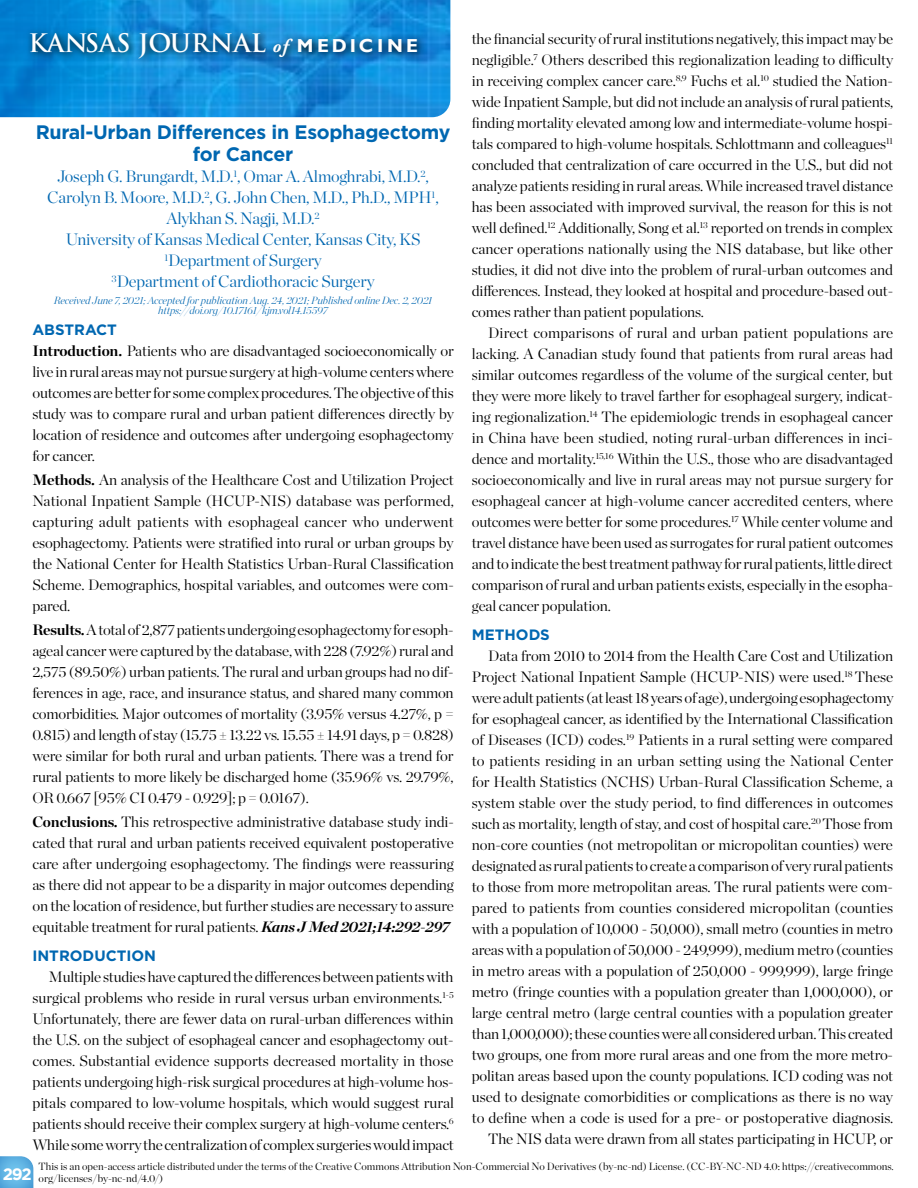
<style>
.page{position:relative;width:918px;height:1188px;background:#fff}
.page>*{position:absolute;margin:0;border:0;box-sizing:border-box;transform-origin:0 0}
.t1{font:700 24.9px "Trajan Pro";color:#fff}
.t2{font:700 19.5px/22.5px "Gotham";letter-spacing:-.015em;color:#0067b1;text-align:center}
.t3{font:300 16.5px/21px "Chronicle Display";letter-spacing:-.01em;color:#0067b1;text-align:center}
.t4{font:700 16.5px "Gotham";color:#fff}
.t5{font:300 15px/21px "Chronicle Display";letter-spacing:-.01em;color:#000;text-align:justify}
.t6{font:700 15px "Gotham";color:#0067b1}
.t7{font:300 10.5px/12px "Chronicle Display";color:#000}
.t8{font:italic 200 10.5px/10.5px "Chronicle Display";letter-spacing:-.01em;color:#0067b1;text-align:center}
.s1{font-family:"Adobe Garamond Pro";font-style:italic;font-size:18.75px}
.s2{font-family:"Gill Sans";font-size:18.75px}
.s3{font-weight:700}
.s4{font-weight:700;font-style:italic}
</style>
<div class="page">
<img style="left:0;top:0;width:450px;height:117px">
<svg style="left:0;top:1156px;width:34px;height:32px"></svg>
<svg style="left:26px;top:27px;width:402px;height:41px;background:#107abd"></svg>
<h1 class="t1" style="left:28px;top:28px;width:391px">KANSAS JOURNAL <span class="s1">of</span> <span class="s2">M EDIC I N E</span></h1>
<p class="t5" style="left:472px;top:28px;width:423px">the financial security of rural institutions negatively, this impact may be negligible.<sup>7</sup> Others described this regionalization leading to difficulty in receiving complex cancer care.<sup>8,9</sup> Fuchs et al.<sup>10</sup> studied the Nation&shy;wide Inpatient Sample, but did not include an analysis of rural patients, finding mortality elevated among low and intermediate-volume hospi&shy;tals compared to high-volume hospitals. Schlottmann and colleagues<sup>11 </sup>concluded that centralization of care occurred in the U.S., but did not analyze patients residing in rural areas. While increased travel distance has been associated with improved survival, the reason for this is not well defined.<sup>12</sup> Additionally, Song et al.<sup>13</sup> reported on trends in complex cancer operations nationally using the NIS database, but like other studies, it did not dive into the problem of rural-urban outcomes and differences. Instead, they looked at hospital and procedure-based out&shy;comes rather than patient populations.</p>
<p class="t5" style="left:472px;top:322px;width:423px;text-indent:16px">Direct comparisons of rural and urban patient populations are lacking. A Canadian study found that patients from rural areas had similar outcomes regardless of the volume of the surgical center, but they were more likely to travel farther for esophageal surgery, indicat&shy;ing regionalization.<sup>14</sup> The epidemiologic trends in esophageal cancer in China have been studied, noting rural-urban differences in inci&shy;dence and mortality.<sup>15,16</sup> Within the U.S., those who are disadvantaged socioeconomically and live in rural areas may not pursue surgery for esophageal cancer at high-volume cancer accredited centers, where outcomes were better for some procedures.<sup>17</sup> While center volume and travel distance have been used as surrogates for rural patient outcomes and to indicate the best treatment pathway for rural patients, little direct comparison of rural and urban patients exists, especially in the esopha&shy;geal cancer population.</p>
<p class="t6" style="left:472px;top:625px;width:80px">METHODS</p>
<p class="t5" style="left:472px;top:644px;width:423px;text-align:right">Data from 2010 to 2014 from the Health Care Cost and Utilization Project National Inpatient Sample (HCUP-NIS) were used.<sup>18</sup> These were adult patients (at least 18 years of age), undergoing esophagectomy for esophageal cancer, as identified by the International Classification of Diseases (ICD) codes.<sup>19</sup> Patients in a rural setting were compared to patients residing in an urban setting using the National Center for Health Statistics (NCHS) Urban-Rural Classification Scheme, a system stable over the study period, to find differences in outcomes such as mortality, length of stay, and cost of hospital care.<sup>20</sup> Those from non-core counties (not metropolitan or micropolitan counties) were designated as rural patients to create a comparison of very rural patients to those from more metropolitan areas. The rural patients were com&shy;pared to patients from counties considered micropolitan (counties with a population of 10,000 - 50,000), small metro (counties in metro areas with a population of 50,000 - 249,999), medium metro (counties in metro areas with a population of 250,000 - 999,999), large fringe metro (fringe counties with a population greater than 1,000,000), or large central metro (large central counties with a population greater than 1,000,000); these counties were all considered urban. This created two groups, one from more rural areas and one from the more metro&shy;politan areas based upon the county populations. ICD coding was not used to designate comorbidities or complications as there is no way to define when a code is used for a pre- or postoperative diagnosis.<br>The NIS data were drawn from all states participating in HCUP, or</p>
<p class="t7" style="left:39px;top:1159px;width:857px">This is an open-access article distributed under the terms of the Creative Commons Attribution Non-Commercial No Derivatives (by-nc-nd) License. (CC-BY-NC-ND 4.0: https://creativecommons. org/licenses/by-nc-nd/4.0/)</p>
<h2 class="t2" style="left:36px;top:120px;width:416px">Rural-Urban Differences in Esophagectomy for Cancer</h2>
<p class="t3" style="left:47px;top:165px;width:393px">Joseph G. Brungardt, M.D.<sup>1</sup>, Omar A. Almoghrabi, M.D.<sup>2</sup>, Carolyn B. Moore, M.D.<sup>2</sup>, G. John Chen, M.D., Ph.D., MPH<sup>1</sup>, Alykhan S. Nagji, M.D.<sup>2<br></sup>University of Kansas Medical Center, Kansas City, KS <sup>1</sup>Department of Surgery<br><sup>3</sup>Department of Cardiothoracic Surgery</p>
<p class="t8" style="left:54px;top:294px;width:380px">Received June 7, 2021; Accepted for publication Aug. 24, 2021; Published online Dec. 2, 2021 https://doi.org/10.17161/kjm.vol14.15597</p>
<p class="t6" style="left:32px;top:320px;width:86px">ABSTRACT</p>
<p class="t5" style="left:32px;top:339px;width:423px"><span class="s3">Introduction.</span> Patients who are disadvantaged socioeconomically or live in rural areas may not pursue surgery at high-volume centers where outcomes are better for some complex procedures. The objective of this study was to compare rural and urban patient differences directly by location of residence and outcomes after undergoing esophagectomy for cancer.</p>
<p class="t5" style="left:32px;top:468px;width:423px"><span class="s3">Methods.</span><sup>x</sup>An analysis of the Healthcare Cost and Utilization Project National Inpatient Sample (HCUP-NIS) database was performed, capturing adult patients with esophageal cancer who underwent esophagectomy. Patients were stratified into rural or urban groups by the National Center for Health Statistics Urban-Rural Classification Scheme. Demographics, hospital variables, and outcomes were com&shy;pared.</p>
<p class="t5" style="left:32px;top:618px;width:423px"><span class="s3">Results.</span> A total of 2,877 patients undergoing esophagectomy for esoph&shy;ageal cancer were captured by the database, with 228 (7.92%) rural and 2,575 (89.50%) urban patients. The rural and urban groups had no dif&shy;ferences in age, race, and insurance status, and shared many common comorbidities. Major outcomes of mortality (3.95% versus 4.27%, p = 0.815) and length of stay (15.75 ± 13.22 vs. 15.55 ± 14.91 days, p = 0.828) were similar for both rural and urban patients. There was a trend for rural patients to more likely be discharged home (35.96% vs. 29.79%, OR 0.667 [95% CI 0.479 - 0.929]; p = 0.0167).</p>
<p class="t5" style="left:32px;top:810px;width:423px"><span class="s3">Conclusions.</span> This retrospective administrative database study indi&shy;cated that rural and urban patients received equivalent postoperative care after undergoing esophagectomy. The findings were reassuring as there did not appear to be a disparity in major outcomes depending on the location of residence, but further studies are necessary to assure equitable treatment for rural patients. <span class="s4">Kans J Med 2021;14:292-297</span></p>
<p class="t6" style="left:32px;top:946px;width:125px">INTRODUCTION</p>
<p class="t5" style="left:32px;top:965px;width:423px;text-indent:16px">Multiple studies have captured the differences between patients with surgical problems who reside in rural versus urban environments.<sup>1-5<br></sup>Unfortunately, there are fewer data on rural-urban differences within the U.S. on the subject of esophageal cancer and esophagectomy out&shy;comes. Substantial evidence supports decreased mortality in those patients undergoing high-risk surgical procedures at high-volume hos&shy;pitals compared to low-volume hospitals, which would suggest rural patients should receive their complex surgery at high-volume centers.<sup>6<br></sup>While some worry the centralization of complex surgeries would impact</p>
<p class="t4" style="left:3px;top:1163px;width:30px">292</p>
</div>
